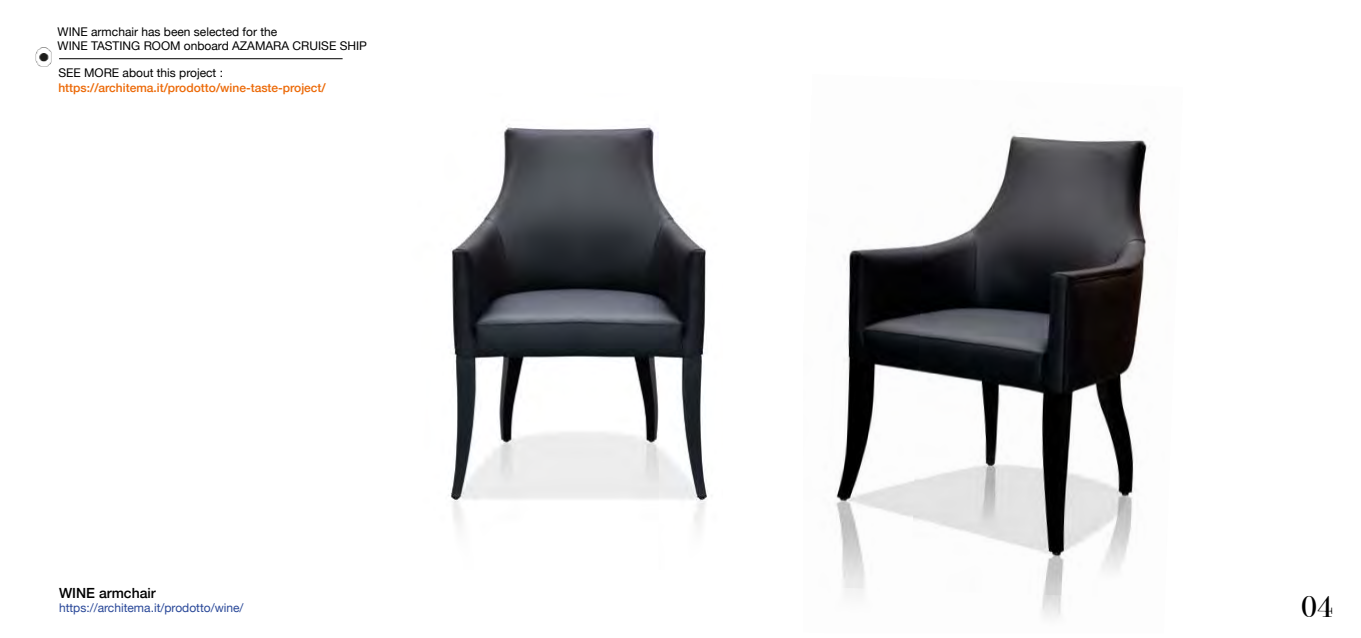
<style>
.page{position:relative;width:1361px;height:638px;background:#fff}
.page>*{position:absolute;margin:0;border:0;box-sizing:border-box;transform-origin:0 0}
.t1{font:30px "Bodoni Svty Two ITCTT";color:#000}
.t2{font:500 14px "Helvetica Neue";color:#000}
.t3{font:12px/14.4px "Helvetica Neue";color:#000}
.t4{font:500 12px "Helvetica Neue";color:#ec6907}
.t5{font:12px "Helvetica Neue";color:#284798}
</style>
<div class="page">
<img style="left:835px;top:133px;width:315px;height:485px">
<img style="left:448px;top:124px;width:260px;height:403px">
<img style="left:35px;top:47px;width:17px;height:20px">
<hr style="left:59px;top:59px;width:284px;height:1px;background:#000">
<p class="t3" style="left:58px;top:25px;width:311px">WINE armchair has been selected for the<br>WINE TASTING ROOM onboard AZAMARA CRUISE SHIP</p>
<p class="t3" style="left:58px;top:66px;width:166px">SEE MORE about this project :</p>
<p class="t4" style="left:58px;top:78px;width:269px">https://architema.it/prodotto/wine-taste-project/</p>
<p class="t2" style="left:59px;top:581px;width:98px">WINE armchair</p>
<p class="t5" style="left:59px;top:599px;width:186px">https://architema.it/prodotto/wine/</p>
<h1 class="t1" style="left:1301px;top:582px;width:33px">04</h1>
</div>
